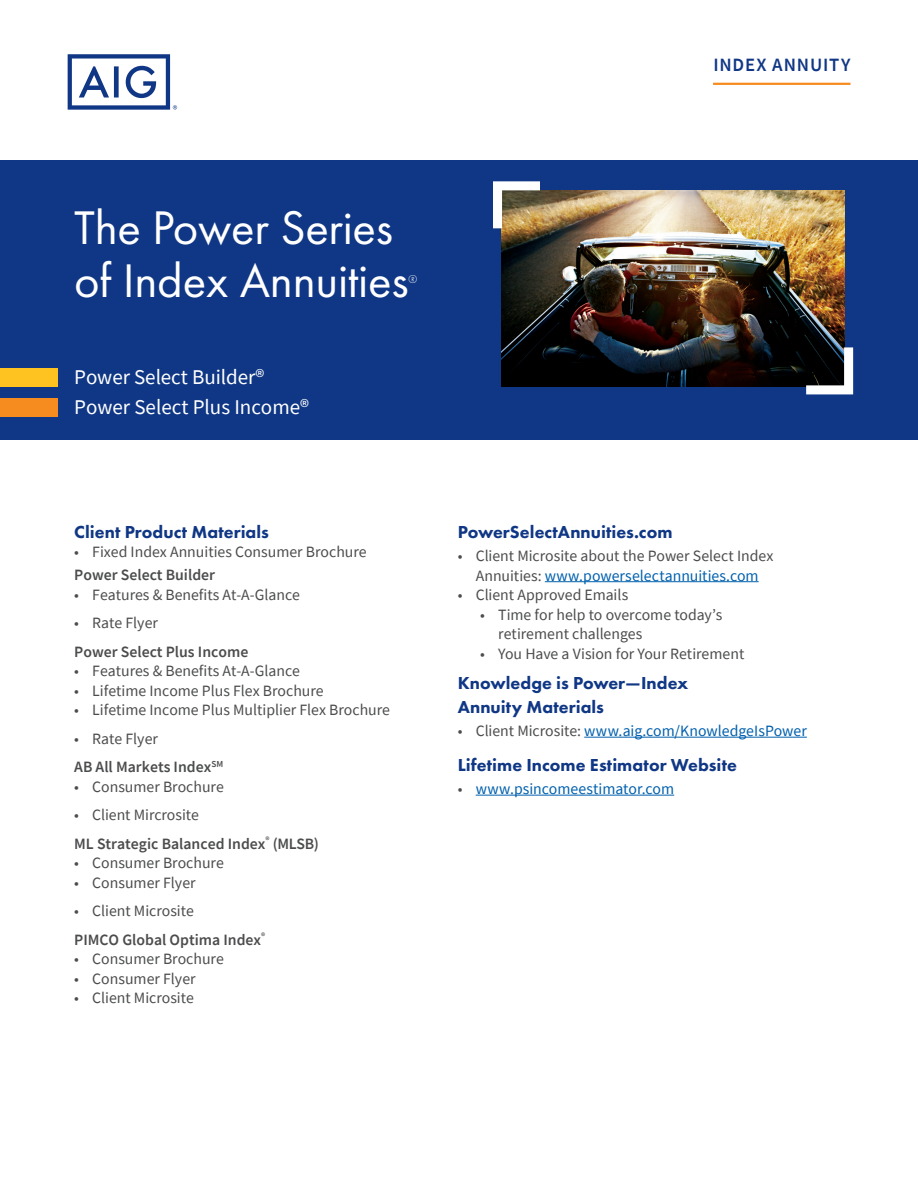
<style>
.page{position:relative;width:918px;height:1188px;background:#fff}
.page>*{position:absolute;margin:0;border:0;box-sizing:border-box;transform-origin:0 0}
.t1{font:48.9px/52.3px "Futura PT";letter-spacing:-.005em;color:#fff}
.t2{font:21px/30px "Source Sans Pro";color:#fff}
.BODY_COPY{font:600 18.75px "Source Sans Pro";letter-spacing:.045em;color:#103785}
.PrroductCategoryHead{font:800 18px/24.2px "Futura PT";color:#103785}
.t3{font:15.75px/19.5px "Source Sans Pro";color:#4b4c4d}
.t4{font:600 15.75px/28.5px "Source Sans Pro";color:#4b4c4d}
.t5{font:15.75px "Source Sans Pro";color:#0160ae}
.t6{font:300 11.85px "Futura PT";color:#fff}
.s1{font-weight:600}
.s2{font-weight:400}
.s3{color:#0160ae}
.s4{color:#4b4c4d}
</style>
<div class="page">
<div style="left:0;top:160px;width:918px;height:280px;background:#103785"></div>
<img style="left:501px;top:190px;width:343px;height:197px">
<svg style="left:806px;top:347px;width:47px;height:47px;background:#585a5b"></svg>
<svg style="left:493px;top:181px;width:47px;height:47px;background:#b4a689"></svg>
<hr style="left:713px;top:83px;width:138px;height:2px;background:#f68b1f">
<svg style="left:68px;top:54px;width:109px;height:56px"></svg>
<div style="left:0;top:368px;width:58px;height:19px;background:#fec221"></div>
<div style="left:0;top:398px;width:58px;height:19px;background:#f68b1f"></div>
<hr style="left:545px;top:581px;width:214px;height:1px;background:#0160ae">
<hr style="left:584px;top:737px;width:223px;height:1px;background:#0160ae">
<hr style="left:476px;top:795px;width:198px;height:1px;background:#0160ae">
<p class="BODY_COPY" style="left:713px;top:53px;width:139px">INDEX ANNUITY</p>
<p class="t1" style="left:74px;top:202px;width:336px">The Power Series of Index Annuities</p>
<p class="t6" style="left:408px;top:272px;width:10px">®</p>
<p class="t2" style="left:74px;top:362px;width:236px">Power Select Builder®<br>Power Select Plus Income®</p>
<p class="PrroductCategoryHead" style="left:74px;top:520px;width:196px">Client Product Materials</p>
<p class="t3" style="left:74px;top:540px;width:294px;line-height:23px">• Fixed Index Annuities Consumer Brochure<br><span class="s1">Power Select Builder</span></p>
<p class="t3" style="left:74px;top:585px;width:227px">• Features &amp; Benefits At-A-Glance</p>
<p class="t4" style="left:74px;top:609px;width:176px"><span class="s2">• Rate Flyer<br></span>Power Select Plus Income</p>
<p class="t3" style="left:74px;top:661px;width:227px">• Features &amp; Benefits At-A-Glance</p>
<p class="t3" style="left:74px;top:681px;width:251px">• Lifetime Income Plus Flex Brochure</p>
<p class="t3" style="left:74px;top:700px;width:317px">• Lifetime Income Plus Multiplier Flex Brochure</p>
<p class="t4" style="left:74px;top:724px;width:151px"><span class="s2">• Rate Flyer<br></span>AB All Markets Index<sup>SM</sup></p>
<p class="t3" style="left:74px;top:777px;width:151px">• Consumer Brochure</p>
<p class="t4" style="left:74px;top:801px;width:246px"><span class="s2">• Client Mircrosite<br></span>ML Strategic Balanced Index<sup>®</sup> (MLSB)</p>
<p class="t3" style="left:74px;top:853px;width:151px">• Consumer Brochure</p>
<p class="t3" style="left:74px;top:873px;width:123px">• Consumer Flyer</p>
<p class="t4" style="left:74px;top:897px;width:193px"><span class="s2">• Client Microsite<br></span>PIMCO Global Optima Index<sup>®</sup></p>
<p class="t3" style="left:74px;top:949px;width:151px">• Consumer Brochure</p>
<p class="t3" style="left:74px;top:969px;width:123px">• Consumer Flyer</p>
<p class="t3" style="left:74px;top:988px;width:121px">• Client Microsite</p>
<p class="PrroductCategoryHead" style="left:458px;top:520px;width:216px">PowerSelectAnnuities.com</p>
<p class="t3" style="left:458px;top:546px;width:317px;text-align:center">• Client Microsite about the Power Select Index<br>Annuities: <span class="s3">www.powerselectannuities.com</span></p>
<p class="t3" style="left:458px;top:585px;width:172px">• Client Approved Emails</p>
<p class="t3" style="left:498px;top:604px;width:226px;text-indent:-18px">• Time for help to overcome today’s retirement challenges</p>
<p class="t3" style="left:480px;top:643px;width:266px">• You Have a Vision for Your Retirement</p>
<p class="PrroductCategoryHead" style="left:458px;top:670px;width:232px">Knowledge is Power—Index<br>Annuity Materials</p>
<p class="t5" style="left:458px;top:721px;width:351px"><span class="s4">• Client Microsite:</span> www.aig.com/KnowledgeIsPower</p>
<p class="PrroductCategoryHead" style="left:458px;top:753px;width:281px">Lifetime Income Estimator Website</p>
<p class="t5" style="left:458px;top:779px;width:218px"><span class="s4">•</span> www.psincomeestimator.com</p>
</div>
